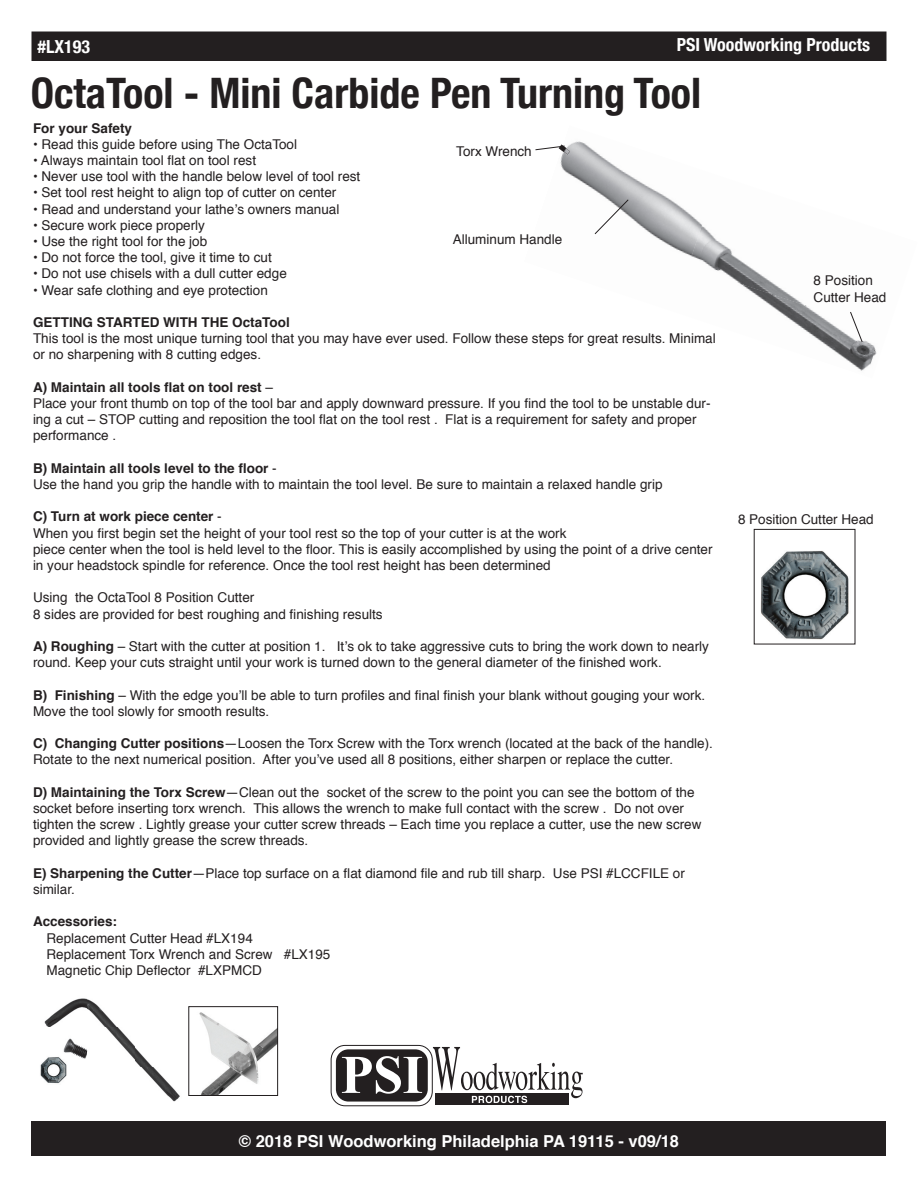
<style>
.page{position:relative;width:918px;height:1188px;background:#fff}
.page>*{position:absolute;margin:0;border:0;box-sizing:border-box;transform-origin:0 0}
.t1{font:700 condensed 42px "Helvetica Neue";color:#231f20}
.t2{font:700 condensed 18px "Helvetica Neue";color:#fff}
.t3{font:700 16.5px "Helvetica";color:#fff}
.t4{font:13.5px/16.2px "Helvetica";color:#231f20}
.t5{font:700 13.5px "Helvetica";color:#231f20}
.s1{font-weight:700}
</style>
<div class="page">
<div style="left:32px;top:32px;width:854px;height:28px;background:#231f20"></div>
<div style="left:32px;top:32px;width:854px;height:29px;border:2px solid #231f20"></div>
<svg style="left:331px;top:1046px;width:101px;height:59px"></svg>
<div style="left:331px;top:1045px;width:102px;height:61px;border:1px solid #231f20;border-radius:14px"></div>
<div style="left:435px;top:1094px;width:134px;height:11px;background:#231f20"></div>
<svg style="left:336px;top:1047px;width:247px;height:56px"></svg>
<div style="left:32px;top:1122px;width:854px;height:34px;background:#231f20"></div>
<img style="left:560px;top:141px;width:132px;height:75px">
<img style="left:629px;top:216px;width:248px;height:155px">
<img style="left:199px;top:1012px;width:77px;height:82px">
<div style="left:189px;top:1006px;width:89px;height:90px;border:1px solid #231f20"></div>
<img style="left:44px;top:998px;width:136px;height:104px">
<img style="left:40px;top:1055px;width:28px;height:30px">
<img style="left:760px;top:551px;width:89px;height:89px">
<svg style="left:850px;top:311px;width:13px;height:32px"></svg>
<svg style="left:594px;top:199px;width:35px;height:36px"></svg>
<svg style="left:535px;top:144px;width:36px;height:11px"></svg>
<h2 class="t2" style="left:38px;top:32px;width:54px">#LX193</h2>
<h2 class="t2" style="left:677px;top:29px;width:195px">PSI Woodworking Products</h2>
<h1 class="t1" style="left:31px;top:58px;width:672px">OctaTool - Mini Carbide Pen Turning Tool</h1>
<p class="t5" style="left:33px;top:117px;width:101px">For your Safety</p>
<p class="t4" style="left:33px;top:136px;width:266px">• Read this guide before using The OctaTool</p>
<p class="t4" style="left:33px;top:152px;width:225px">• Always maintain tool flat on tool rest</p>
<p class="t4" style="left:33px;top:169px;width:329px">• Never use tool with the handle below level of tool rest</p>
<p class="t4" style="left:33px;top:185px;width:305px">• Set tool rest height to align top of cutter on center</p>
<p class="t4" style="left:33px;top:201px;width:308px">• Read and understand your lathe’s owners manual</p>
<p class="t4" style="left:33px;top:217px;width:174px">• Secure work piece properly</p>
<p class="t4" style="left:33px;top:233px;width:176px">• Use the right tool for the job</p>
<p class="t4" style="left:33px;top:250px;width:240px">• Do not force the tool, give it time to cut</p>
<p class="t4" style="left:33px;top:266px;width:255px">• Do not use chisels with a dull cutter edge</p>
<p class="t4" style="left:33px;top:282px;width:236px">• Wear safe clothing and eye protection</p>
<p class="t5" style="left:33px;top:311px;width:258px">GETTING STARTED WITH THE OctaTool</p>
<p class="t4" style="left:33px;top:331px;width:684px">This tool is the most unique turning tool that you may have ever used. Follow these steps for great results. Minimal or no sharpening with 8 cutting edges.</p>
<p class="t4" style="left:33px;top:379px;width:679px"><span class="s1">A) Maintain all tools flat on tool rest</span> –<br>Place your front thumb on top of the tool bar and apply downward pressure. If you find the tool to be unstable dur&shy;ing a cut – STOP cutting and reposition the tool flat on the tool rest . Flat is a requirement for safety and proper performance .</p>
<p class="t4" style="left:33px;top:460px;width:631px"><span class="s1">B) Maintain all tools level to the floor</span> -<br>Use the hand you grip the handle with to maintain the tool level. Be sure to maintain a relaxed handle grip</p>
<p class="t4" style="left:33px;top:509px;width:681px"><span class="s1">C) Turn at work piece center</span> -<br>When you first begin set the height of your tool rest so the top of your cutter is at the work<br>piece center when the tool is held level to the floor. This is easily accomplished by using the point of a drive center in your headstock spindle for reference. Once the tool rest height has been determined</p>
<p class="t4" style="left:33px;top:590px;width:351px">Using the OctaTool 8 Position Cutter<br>8 sides are provided for best roughing and finishing results</p>
<p class="t4" style="left:33px;top:638px;width:678px"><span class="s1">A) Roughing</span> – Start with the cutter at position 1. It’s ok to take aggressive cuts to bring the work down to nearly round. Keep your cuts straight until your work is turned down to the general diameter of the finished work.</p>
<p class="t4" style="left:33px;top:687px;width:674px"><span class="s1">B) Finishing</span> – With the edge you’ll be able to turn profiles and final finish your blank without gouging your work.<br>Move the tool slowly for smooth results.</p>
<p class="t4" style="left:33px;top:736px;width:682px"><span class="s1">C) Changing Cutter positions</span>—Loosen the Torx Screw with the Torx wrench (located at the back of the handle).<br>Rotate to the next numerical position. After you’ve used all 8 positions, either sharpen or replace the cutter.</p>
<p class="t4" style="left:33px;top:784px;width:670px"><span class="s1">D) Maintaining the Torx Screw</span>—Clean out the socket of the screw to the point you can see the bottom of the socket before inserting torx wrench. This allows the wrench to make full contact with the screw . Do not over tighten the screw . Lightly grease your cutter screw threads – Each time you replace a cutter, use the new screw provided and lightly grease the screw threads.</p>
<p class="t4" style="left:33px;top:865px;width:653px"><span class="s1">E) Sharpening the Cutter</span>—Place top surface on a flat diamond file and rub till sharp. Use PSI #LCCFILE or similar.</p>
<p class="t5" style="left:33px;top:911px;width:86px">Accessories:</p>
<p class="t4" style="left:46px;top:930px;width:285px">Replacement Cutter Head #LX194<br>Replacement Torx Wrench and Screw #LX195<br>Magnetic Chip Deflector #LXPMCD</p>
<p class="t4" style="left:456px;top:144px;width:77px">Torx Wrench</p>
<p class="t4" style="left:453px;top:232px;width:111px">Alluminum Handle</p>
<p class="t4" style="left:814px;top:273px;width:74px">8 Position<br>Cutter Head</p>
<p class="t4" style="left:738px;top:512px;width:137px">8 Position Cutter Head</p>
<p class="t3" style="left:239px;top:1128px;width:442px">© 2018 PSI Woodworking Philadelphia PA 19115 - v09/18</p>
</div>
